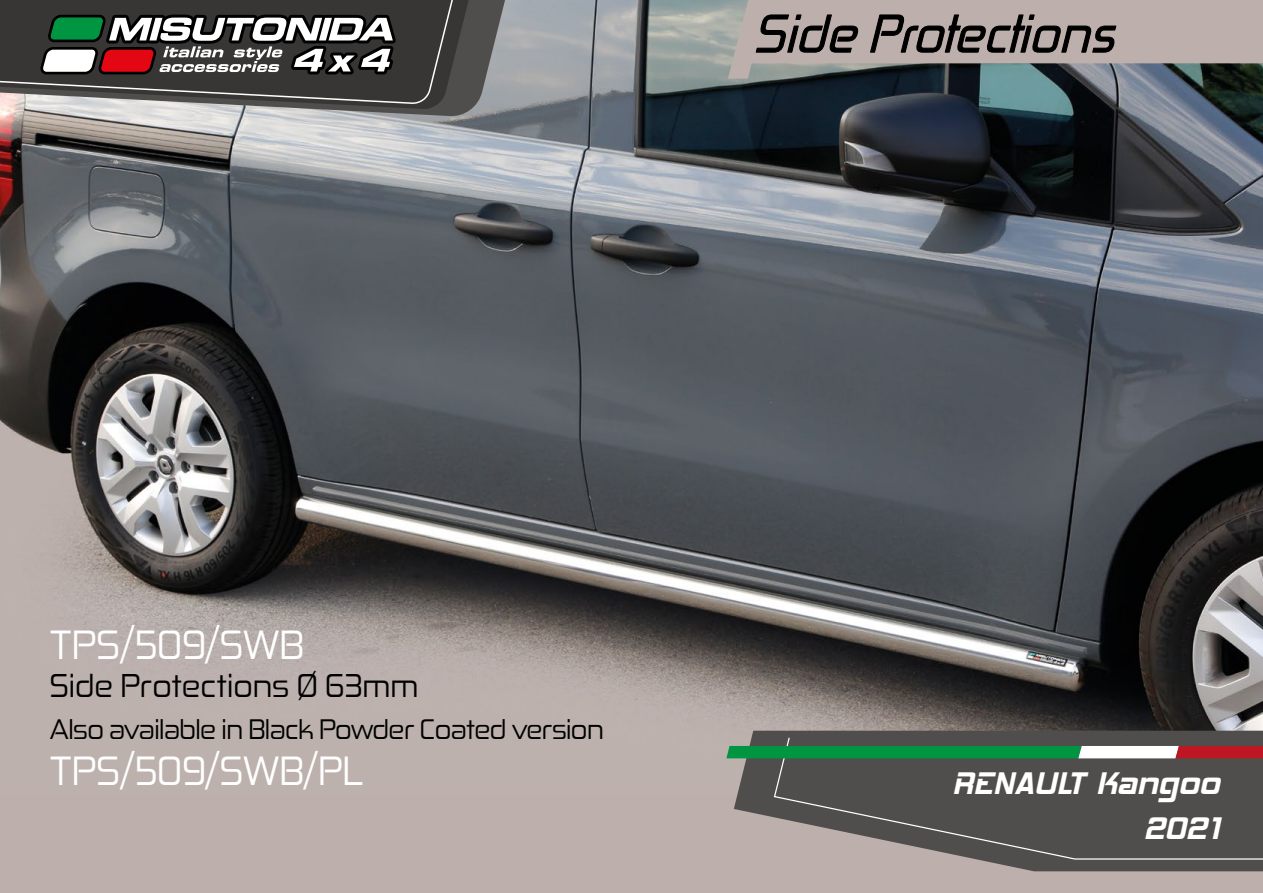
<style>
.page{position:relative;width:1263px;height:893px;background:#fff}
.page>*{position:absolute;margin:0;border:0;box-sizing:border-box;transform-origin:0 0}
.t1{font:italic 51px "Zekton Rg";color:#000}
.t2{font:39px "Zekton Rg";color:#fff}
.t3{font:37.5px/45px "Hemi Head 426";color:#fff;text-align:right}
.t4{font:31.5px "Zekton Rg";color:#000}
.t5{font:27px "Zekton Rg";letter-spacing:-.02em;color:#000}
</style>
<div class="page">
<img style="left:0;top:0;width:1263px;height:794px">
<div style="left:0;top:794px;width:1263px;height:99px;background:#bdb0ac"></div>
<svg style="left:0;top:0;width:525px;height:117px;background:#a9aaac"></svg>
<svg style="left:0;top:0;width:492px;height:110px;background:#8c8b8a"></svg>
<svg style="left:734px;top:731px;width:529px;height:140px"></svg>
<svg style="left:773px;top:717px;width:490px;height:143px;background:#5c5957"></svg>
<svg style="left:0;top:0;width:479px;height:105px;background:#4f4d4c"></svg>
<svg style="left:40px;top:0;width:361px;height:80px"></svg>
<svg style="left:726px;top:746px;width:537px;height:12px"></svg>
<svg style="left:728px;top:0;width:535px;height:79px;background:#9d9694"></svg>
<h1 class="t1" style="left:752px;top:1px;width:378px">Side Protections</h1>
<h2 class="t2" style="left:50px;top:620px;width:255px">TPS/509/SWB</h2>
<p class="t4" style="left:50px;top:665px;width:370px">Side Protections Ø 63mm</p>
<p class="t5" style="left:50px;top:712px;width:555px">Also available in Black Powder Coated version</p>
<h2 class="t2" style="left:50px;top:746px;width:315px">TPS/509/SWB/PL</h2>
<h3 class="t3" style="left:952px;top:764px;width:268px">RENAULT Kangoo<br>2021</h3>
</div>
